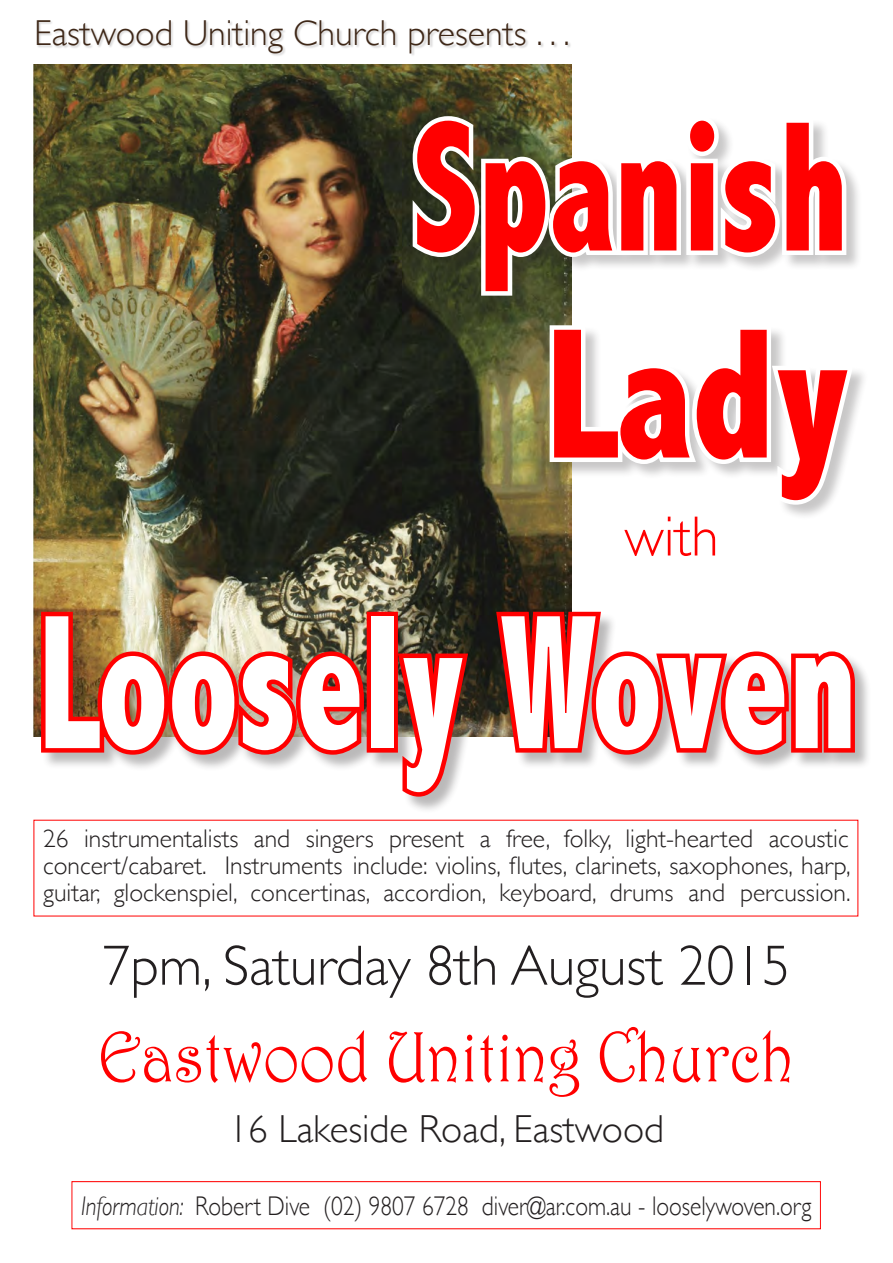
<style>
.page{position:relative;width:893px;height:1263px;background:#fff}
.page>*{position:absolute;margin:0;border:0;box-sizing:border-box;transform-origin:0 0}
.t1{font:800 condensed 193.5px "Abadi";color:#fff;scale:.74 1}
.t2{font:800 condensed 187.5px/207px "Abadi";color:#f00;text-align:right;scale:.77 1}
.t3{font:72px "Harrington";color:#f00;scale:.87 1}
.t4{font:300 57px "Gill Sans";color:#231f20}
.t5{font:300 57px "Gill Sans";color:#f00}
.t6{font:300 39px "Gill Sans";color:#231f20}
.t7{font:300 36px "Gill Sans";color:#3e2717}
.t8{font:300 27px "Gill Sans";color:#231f20;scale:.87 1}
.t9{font:300 25.5px/27px "Gill Sans";color:#231f20;text-align:justify}
.s1{font-style:italic}
</style>
<div class="page">
<img style="left:33px;top:64px;width:538px;height:673px">
<div style="left:72px;top:1181px;width:749px;height:48px;border:1px solid #f00"></div>
<div style="left:42px;top:612px;width:830px;height:201px;background:#231f20;opacity:.31"></div>
<img style="left:37px;top:607px;width:332px;height:152px">
<div style="left:367px;top:612px;width:31px;height:141px;border:9px solid #f00"></div>
<svg style="left:392px;top:647px;width:82px;height:157px;background:#b95a55"></svg>
<svg style="left:491px;top:607px;width:368px;height:188px"></svg>
<div style="left:413px;top:117px;width:456px;height:404px;background:#231f20;opacity:.25"></div>
<svg style="left:405px;top:109px;width:446px;height:191px"></svg>
<svg style="left:545px;top:321px;width:314px;height:188px"></svg>
<div style="left:37px;top:21px;width:535px;height:36px;background:#231f20;opacity:.2"></div>
<p class="t7" style="left:34px;top:5px;width:537px">Eastwood Uniting Church presents . . .</p>
<p class="t2" style="left:412px;top:84px;width:568px">Spanish<br>Lady</p>
<p class="t5" style="left:624px;top:492px;width:96px">with</p>
<p class="t1" style="left:38px;top:571px;width:1108px">Loosely Woven</p>
<p class="t9" style="left:43px;top:824px;width:809px">26 instrumentalists and singers present a free, folky, light-hearted acoustic concert/cabaret. Instruments include: violins, flutes, clarinets, saxophones, harp, guitar, glockenspiel, concertinas, accordion, keyboard, drums and percussion.</p>
<p class="t4" style="left:103px;top:921px;width:689px">7pm, Saturday 8th August 2015</p>
<p class="t3" style="left:98px;top:1013px;width:801px">Eastwood Uniting Church</p>
<p class="t6" style="left:229px;top:1098px;width:437px">16 Lakeside Road, Eastwood</p>
<p class="t8" style="left:81px;top:1184px;width:841px"><span class="s1">Information:</span> Robert Dive (02) 9807 6728 diver@ar.com.au - looselywoven.org</p>
</div>
